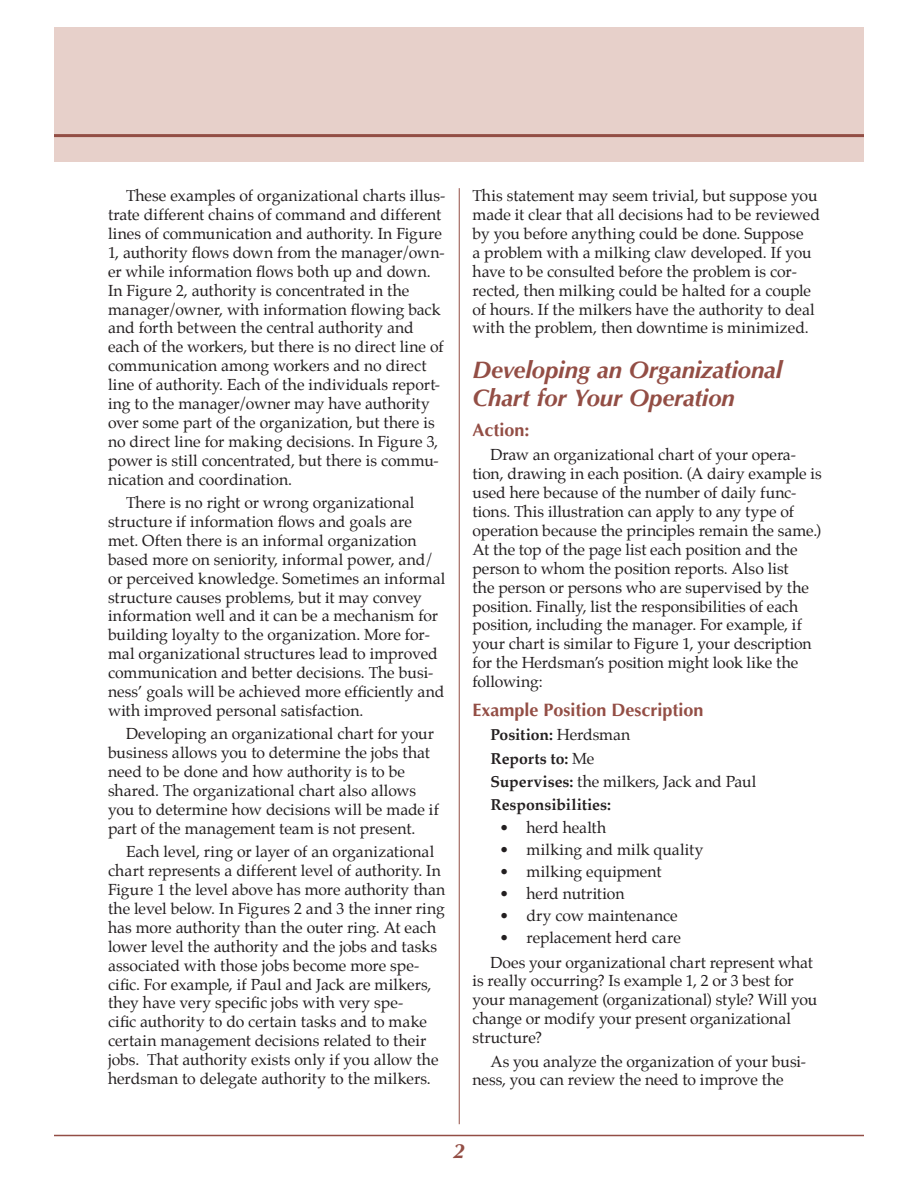
<style>
.page{position:relative;width:918px;height:1188px;background:#fff}
.page>*{position:absolute;margin:0;border:0;box-sizing:border-box;transform-origin:0 0}
.Papragraph_headings{font:italic 700 24px/28.8px "Optima";letter-spacing:-.01em;color:#934e45}
.Page_number_left{font:italic 700 21px "Optima";color:#934e45}
.example_heading{font:700 18px "Optima";color:#934e45}
.Body_text{font:15.75px/18.9px "Palatino";color:#231f20}
.Body_indented_text{font:15.75px "Palatino";color:#231f20}
.Body_text-2{font:700 15.75px "Palatino";letter-spacing:-.005em;color:#231f20}
.s1{font-weight:400}
.s2{font-weight:700}
</style>
<div class="page">
<hr style="left:459px;top:188px;width:1px;height:936px;background:#934e45">
<div style="left:54px;top:27px;width:810px;height:135px;background:#e7d0ca"></div>
<hr style="left:54px;top:134px;width:810px;height:3px;background:#934e45">
<hr style="left:54px;top:1135px;width:810px;height:1px;background:#934e45">
<p class="Body_text" style="left:108px;top:186px;width:339px;text-indent:18px">These examples of organizational charts illus&shy;trate different chains of command and different lines of communication and authority. In Figure 1, authority flows down from the manager/own&shy;er while information flows both up and down.<br>In Figure 2, authority is concentrated in the manager/owner, with information flowing back and forth between the central authority and each of the workers, but there is no direct line of communication among workers and no direct line of authority. Each of the individuals report&shy;ing to the manager/owner may have authority over some part of the organization, but there is no direct line for making decisions. In Figure 3, power is still concentrated, but there is commu&shy;nication and coordination.</p>
<p class="Body_text" style="left:108px;top:493px;width:339px;text-indent:18px">There is no right or wrong organizational structure if information flows and goals are met. Often there is an informal organization based more on seniority, informal power, and/ or perceived knowledge. Sometimes an informal structure causes problems, but it may convey information well and it can be a mechanism for building loyalty to the organization. More for&shy;mal organizational structures lead to improved communication and better decisions. The busi&shy;ness’ goals will be achieved more efficiently and with improved personal satisfaction.</p>
<p class="Body_text" style="left:108px;top:724px;width:332px;text-indent:18px">Developing an organizational chart for your business allows you to determine the jobs that need to be done and how authority is to be shared. The organizational chart also allows you to determine how decisions will be made if part of the management team is not present.</p>
<p class="Body_text" style="left:108px;top:842px;width:339px;text-indent:18px">Each level, ring or layer of an organizational chart represents a different level of authority. In Figure 1 the level above has more authority than the level below. In Figures 2 and 3 the inner ring has more authority than the outer ring. At each lower level the authority and the jobs and tasks associated with those jobs become more spe&shy;cific. For example, if Paul and Jack are milkers, they have very specific jobs with very spe-<br>cific authority to do certain tasks and to make certain management decisions related to their jobs. That authority exists only if you allow the herdsman to delegate authority to the milkers.</p>
<p class="Body_text" style="left:472px;top:186px;width:349px">This statement may seem trivial, but suppose you made it clear that all decisions had to be reviewed by you before anything could be done. Suppose<br>a problem with a milking claw developed. If you have to be consulted before the problem is cor&shy;rected, then milking could be halted for a couple of hours. If the milkers have the authority to deal with the problem, then downtime is minimized.</p>
<p class="Papragraph_headings" style="left:472px;top:355px;width:312px">Developing an Organizational<br>Chart for Your Operation</p>
<p class="example_heading" style="left:472px;top:419px;width:59px">Action:</p>
<p class="Body_text" style="left:472px;top:445px;width:351px;text-indent:18px">Draw an organizational chart of your opera&shy;tion, drawing in each position. (A dairy example is used here because of the number of daily func&shy;tions. This illustration can apply to any type of operation because the principles remain the same.)<br>At the top of the page list each position and the person to whom the position reports. Also list<br>the person or persons who are supervised by the position. Finally, list the responsibilities of each position, including the manager. For example, if your chart is similar to Figure 1, your description for the Herdsman’s position might look like the following:</p>
<p class="example_heading" style="left:472px;top:699px;width:233px">Example Position Description</p>
<p class="Body_text-2" style="left:490px;top:721px;width:141px">Position: <span class="s1">Herdsman</span></p>
<p class="Body_text-2" style="left:490px;top:745px;width:105px">Reports to: <span class="s1">Me</span></p>
<p class="Body_text" style="left:490px;top:772px;width:267px"><span class="s2">Supervises:</span> the milkers, Jack and Paul</p>
<p class="Body_text-2" style="left:490px;top:792px;width:122px">Responsibilities:</p>
<p class="Body_indented_text" style="left:500px;top:814px;width:108px">• herd health</p>
<p class="Body_indented_text" style="left:500px;top:836px;width:205px">• milking and milk quality</p>
<p class="Body_indented_text" style="left:500px;top:858px;width:163px">• milking equipment</p>
<p class="Body_indented_text" style="left:500px;top:880px;width:127px">• herd nutrition</p>
<p class="Body_indented_text" style="left:500px;top:903px;width:180px">• dry cow maintenance</p>
<p class="Body_indented_text" style="left:500px;top:925px;width:183px">• replacement herd care</p>
<p class="Body_text" style="left:472px;top:953px;width:346px;text-indent:18px">Does your organizational chart represent what is really occurring? Is example 1, 2 or 3 best for your management (organizational) style? Will you change or modify your present organizational structure?</p>
<p class="Body_text" style="left:472px;top:1052px;width:335px;text-indent:18px">As you analyze the organization of your busi&shy;ness, you can review the need to improve the</p>
<p class="Page_number_left" style="left:453px;top:1139px;width:13px">2</p>
</div>
